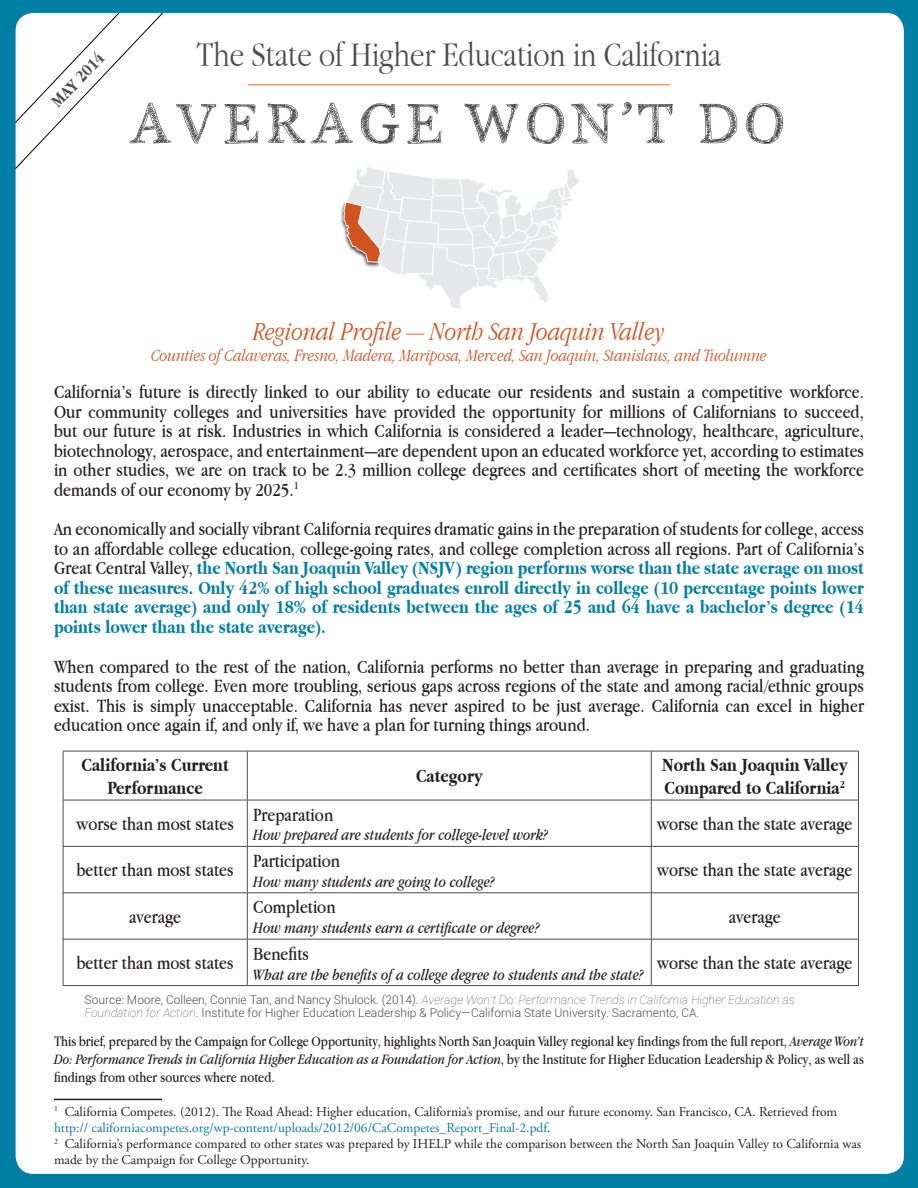
<style>
.page{position:relative;width:918px;height:1188px;background:#007fa5}
.page>*{position:absolute;margin:0;border:0;box-sizing:border-box;transform-origin:0 0}
.t1{font:57px "PW Serif Scratch";color:#4b4c4d}
.t2{font:300 36px "Apple Garamond";color:#4b4c4d}
.t3{font:italic 300 27px "Apple Garamond";color:#d1541f}
.t4{font:19.5px/19.5px "Apple Garamond";color:#231f20;text-align:justify}
.t5{font:700 19.5px/19.5px "Apple Garamond";color:#007fa5;text-align:justify}
.t6{font:700 19.5px/23.4px "Apple Garamond";color:#231f20;text-align:center}
.t7{font:italic 300 18px "Apple Garamond";color:#d1541f}
.t8{font:700 18px "Apple Garamond";color:#4b4c4d}
.t9{font:italic 16.5px "Apple Garamond";color:#231f20}
.t10{font:15px/18px "Apple Garamond";color:#231f20;text-align:justify}
.t11{font:13.5px/16.2px "Adobe Garamond Pro";color:#231f20}
.t12{font:300 12px/13.5px "Roboto";color:#4b4c4d}
.s1{font-weight:400;color:#231f20}
.s2{font-weight:100;font-style:italic}
.s3{font-style:italic}
.s4{color:#007fa5}
</style>
<div class="page">
<div style="left:16px;top:13px;width:888px;height:1161px;background:#fff;border-radius:18px"></div>
<svg style="left:15px;top:12px;width:148px;height:158px"></svg>
<hr style="left:54px;top:1099px;width:108px;height:1px;background:#231f20">
<hr style="left:63px;top:751px;width:184px;height:1px;background:#4b4c4d">
<hr style="left:63px;top:751px;width:1px;height:49px;background:#4b4c4d">
<hr style="left:247px;top:751px;width:404px;height:1px;background:#4b4c4d">
<hr style="left:247px;top:751px;width:1px;height:49px;background:#4b4c4d">
<hr style="left:651px;top:751px;width:208px;height:1px;background:#4b4c4d">
<hr style="left:651px;top:751px;width:1px;height:49px;background:#4b4c4d">
<hr style="left:858px;top:751px;width:1px;height:49px;background:#4b4c4d">
<hr style="left:63px;top:800px;width:184px;height:1px;background:#4b4c4d">
<hr style="left:63px;top:800px;width:1px;height:46px;background:#4b4c4d">
<hr style="left:247px;top:800px;width:404px;height:1px;background:#4b4c4d">
<hr style="left:247px;top:800px;width:1px;height:46px;background:#4b4c4d">
<hr style="left:651px;top:800px;width:208px;height:1px;background:#4b4c4d">
<hr style="left:651px;top:800px;width:1px;height:46px;background:#4b4c4d">
<hr style="left:858px;top:800px;width:1px;height:46px;background:#4b4c4d">
<hr style="left:63px;top:846px;width:184px;height:1px;background:#4b4c4d">
<hr style="left:63px;top:847px;width:1px;height:46px;background:#4b4c4d">
<hr style="left:247px;top:846px;width:404px;height:1px;background:#4b4c4d">
<hr style="left:247px;top:847px;width:1px;height:46px;background:#4b4c4d">
<hr style="left:651px;top:846px;width:208px;height:1px;background:#4b4c4d">
<hr style="left:651px;top:847px;width:1px;height:46px;background:#4b4c4d">
<hr style="left:858px;top:847px;width:1px;height:46px;background:#4b4c4d">
<hr style="left:63px;top:893px;width:184px;height:1px;background:#4b4c4d">
<hr style="left:63px;top:893px;width:1px;height:46px;background:#4b4c4d">
<hr style="left:247px;top:893px;width:404px;height:1px;background:#4b4c4d">
<hr style="left:247px;top:893px;width:1px;height:46px;background:#4b4c4d">
<hr style="left:651px;top:893px;width:208px;height:1px;background:#4b4c4d">
<hr style="left:651px;top:893px;width:1px;height:46px;background:#4b4c4d">
<hr style="left:858px;top:893px;width:1px;height:46px;background:#4b4c4d">
<hr style="left:63px;top:939px;width:184px;height:1px;background:#4b4c4d">
<hr style="left:63px;top:939px;width:1px;height:46px;background:#4b4c4d">
<hr style="left:247px;top:939px;width:404px;height:1px;background:#4b4c4d">
<hr style="left:247px;top:939px;width:1px;height:46px;background:#4b4c4d">
<hr style="left:651px;top:939px;width:208px;height:1px;background:#4b4c4d">
<hr style="left:651px;top:939px;width:1px;height:46px;background:#4b4c4d">
<hr style="left:858px;top:939px;width:1px;height:46px;background:#4b4c4d">
<hr style="left:63px;top:985px;width:184px;height:1px;background:#4b4c4d">
<hr style="left:247px;top:985px;width:404px;height:1px;background:#4b4c4d">
<hr style="left:651px;top:985px;width:208px;height:1px;background:#4b4c4d">
<hr style="left:248px;top:84px;width:422px;height:1px;background:#d66b37">
<img style="left:340px;top:203px;width:4px;height:28px">
<svg style="left:344px;top:167px;width:235px;height:142px"></svg>
<p class="t8" style="left:47px;top:97px;width:70px;rotate:-46deg">MAY 2014</p>
<p class="t2" style="left:197px;top:33px;width:526px">The State of Higher Education in California</p>
<p class="t1" style="left:129px;top:93px;width:661px">AVERAGE WON’T DO</p>
<p class="t3" style="left:253px;top:315px;width:413px">Regional Profile — North San Joaquin Valley</p>
<p class="t7" style="left:151px;top:345px;width:617px">Counties of Calaveras, Fresno, Madera, Mariposa, Merced, San Joaquin, Stanislaus, and Tuolumne</p>
<p class="t4" style="left:54px;top:382px;width:812px">California’s future is directly linked to our ability to educate our residents and sustain a competitive workforce.<br>Our community colleges and universities have provided the opportunity for millions of Californians to succeed, but our future is at risk. Industries in which California is considered a leader—technology, healthcare, agriculture, biotechnology, aerospace, and entertainment—are dependent upon an educated workforce yet, according to estimates in other studies, we are on track to be 2.3 million college degrees and certificates short of meeting the workforce demands of our economy by 2025.<sup>1</sup></p>
<p class="t5" style="left:54px;top:519px;width:812px"><span class="s1">An economically and socially vibrant California requires dramatic gains in the preparation of students for college, access to an affordable college education, college-going rates, and college completion across all regions. Part of California’s Great Central Valley,</span> the North San Joaquin Valley (NSJV) region performs worse than the state average on most of these measures. Only 42% of high school graduates enroll directly in college (10 percentage points lower than state average) and only 18% of residents between the ages of 25 and 64 have a bachelor’s degree (14 points lower than the state average).</p>
<p class="t4" style="left:54px;top:656px;width:812px">When compared to the rest of the nation, California performs no better than average in preparing and graduating students from college. Even more troubling, serious gaps across regions of the state and among racial/ethnic groups exist. This is simply unacceptable. California has never aspired to be just average. California can excel in higher education once again if, and only if, we have a plan for turning things around.</p>
<p class="t6" style="left:82px;top:753px;width:149px">California’s Current<br>Performance</p>
<p class="t6" style="left:416px;top:764px;width:68px">Category</p>
<p class="t4" style="left:77px;top:814px;width:159px">worse than most states</p>
<p class="t4" style="left:253px;top:804px;width:81px">Preparation</p>
<p class="t9" style="left:253px;top:825px;width:296px">How prepared are students for college-level work?</p>
<p class="t4" style="left:77px;top:860px;width:158px">better than most states</p>
<p class="t4" style="left:253px;top:851px;width:88px">Participation</p>
<p class="t9" style="left:253px;top:872px;width:243px">How many students are going to college?</p>
<p class="t4" style="left:129px;top:906px;width:54px">average</p>
<p class="t4" style="left:253px;top:897px;width:84px">Completion</p>
<p class="t9" style="left:253px;top:918px;width:287px">How many students earn a certificate or degree?</p>
<p class="t6" style="left:662px;top:753px;width:187px;text-align:left">North San Joaquin Valley<br>Compared to California<sup>2</sup></p>
<p class="t4" style="left:657px;top:814px;width:197px">worse than the state average</p>
<p class="t4" style="left:657px;top:860px;width:197px">worse than the state average</p>
<p class="t4" style="left:729px;top:906px;width:54px">average</p>
<p class="t4" style="left:253px;top:943px;width:57px">Benefits</p>
<p class="t9" style="left:253px;top:965px;width:392px">What are the benefits of a college degree to students and the state?</p>
<p class="t4" style="left:77px;top:953px;width:158px">better than most states</p>
<p class="t4" style="left:657px;top:953px;width:197px">worse than the state average</p>
<p class="t12" style="left:85px;top:993px;width:712px">Source: Moore, Colleen, Connie Tan, and Nancy Shulock. (2014). <span class="s2">Average Won’t Do: Performance Trends in California Higher Education as<br>Foundation for Action</span>. Institute for Higher Education Leadership &amp; Policy—California State University. Sacramento, CA.</p>
<p class="t10" style="left:54px;top:1032px;width:812px">This brief, prepared by the Campaign for College Opportunity, highlights North San Joaquin Valley regional key findings from the full report, <span class="s3">Average Won’t Do: Performance Trends in California Higher Education as a Foundation for Action</span>, by the Institute for Higher Education Leadership &amp; Policy, as well as findings from other sources where noted.</p>
<p class="t11" style="left:54px;top:1104px;width:785px"><sup>1</sup> California Competes. (2012). The Road Ahead: Higher education, California’s promise, and our future economy. San Francisco, CA. Retrieved from <span class="s4">http:// californiacompetes.org/wp-content/uploads/2012/06/CaCompetes_Report_Final-2.pdf</span>.</p>
<p class="t11" style="left:54px;top:1136px;width:809px"><sup>2</sup> California’s performance compared to other states was prepared by IHELP while the comparison between the North San Joaquin Valley to California was made by the Campaign for College Opportunity.</p>
</div>
